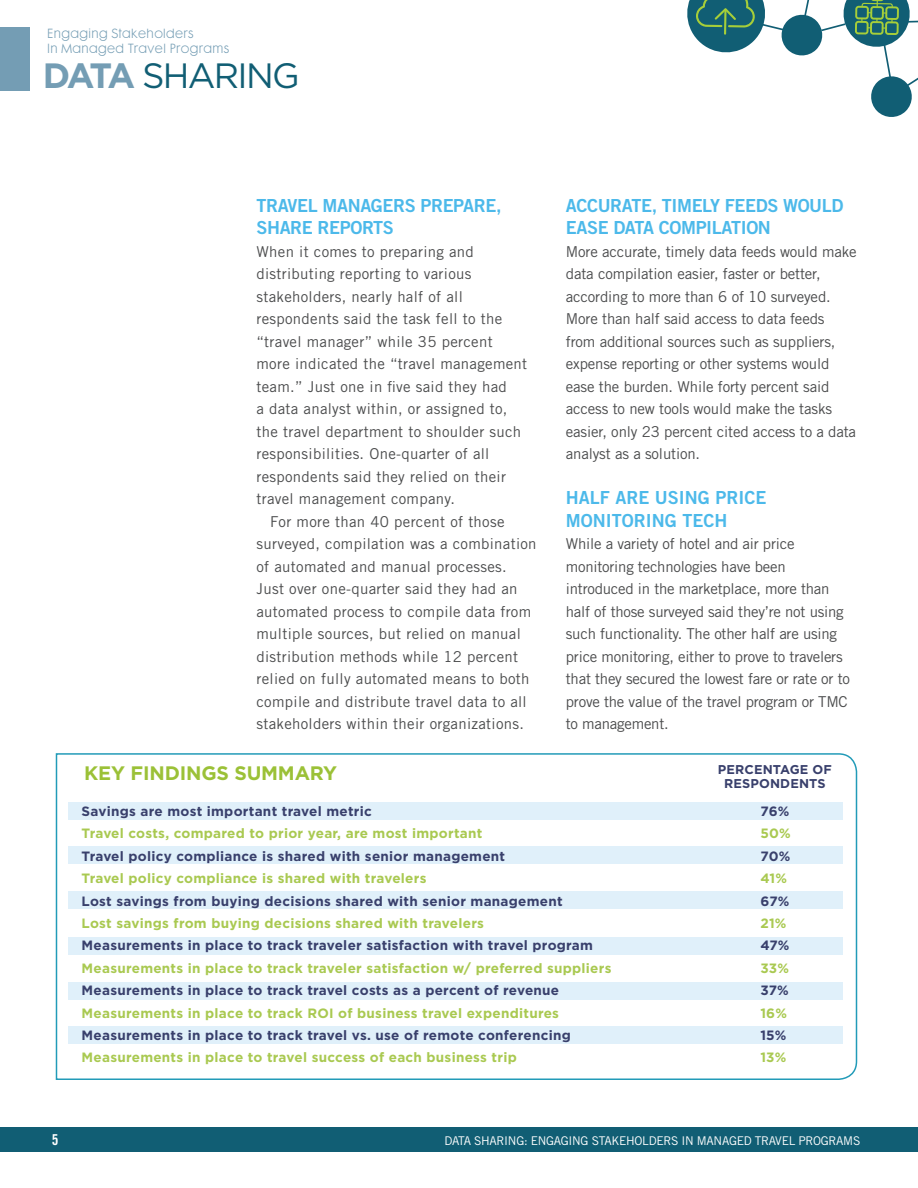
<style>
.page{position:relative;width:918px;height:1188px;background:#fff}
.page>*{position:absolute;margin:0;border:0;box-sizing:border-box;transform-origin:0 0}
.t1{font:35.1px "Gotham";letter-spacing:-.05em;color:#115e74}
.body_copy_NO_INDENT{font:700 19.5px "Gotham";letter-spacing:-.01em;color:#9bc137}
.subhead{font:18px/22.5px "Trade Gothic LT Std Bd 2";letter-spacing:-.02em;color:#4cb9ea}
.subhead-2{font:18px/22.5px "Trade Gothic LT Std Bd 2";color:#4cb9ea}
.body_copy_NO_INDENT-2{font:15px/22.5px "Trade Gothic LT Std";letter-spacing:-.01em;color:#4b4c4d}
.body_copy_NO_INDENT-3{font:15px/22.5px "Trade Gothic LT Std";letter-spacing:.02em;color:#4b4c4d}
.body_copy_INDENT{font:15px/22.5px "Trade Gothic LT Std";letter-spacing:.02em;color:#4b4c4d}
.t2{font:15px "Trade Gothic LT Std Bd Cn 20";color:#fff}
.body_copy_NO_INDENT-4{font:700 13.5px "Gotham";letter-spacing:.02em;color:#39406c}
.body_copy_NO_INDENT-5{font:700 13.5px "Gotham";letter-spacing:.02em;color:#a9c951}
.body_copy_NO_INDENT-6{font:700 12.75px/13.5px "Gotham";letter-spacing:.01em;color:#39406c;text-align:center}
.t3{font:12.15px/14.4px "Futura Maxi CG Light";letter-spacing:.03em;color:#749db4}
.t4{font:12px "Trade Gothic LT Std";letter-spacing:-.025em;color:#fff}
.s1{font-weight:700;color:#749db4}
</style>
<div class="page">
<div style="left:0;top:1127px;width:918px;height:25px;background:#115e74"></div>
<div style="left:0;top:27px;width:30px;height:64px;background:#749db4"></div>
<svg style="left:687px;top:0;width:231px;height:117px"></svg>
<svg style="left:55px;top:753px;width:803px;height:327px"></svg>
<div style="left:68px;top:802px;width:775px;height:18px;background:#e0f0fa"></div>
<div style="left:68px;top:847px;width:775px;height:17px;background:#e0f0fa"></div>
<div style="left:68px;top:891px;width:775px;height:18px;background:#e0f0fa"></div>
<div style="left:68px;top:937px;width:775px;height:18px;background:#e0f0fa"></div>
<div style="left:68px;top:982px;width:775px;height:17px;background:#e0f0fa"></div>
<div style="left:68px;top:1027px;width:775px;height:17px;background:#e0f0fa"></div>
<p class="t3" style="left:47px;top:27px;width:184px">Engaging Stakeholders<br>In Managed Travel Programs</p>
<h1 class="t1" style="left:43px;top:53px;width:258px"><span class="s1">DATA</span> SHARING</h1>
<p class="subhead" style="left:256px;top:194px;width:247px">TRAVEL MANAGERS PREPARE,<br>SHARE REPORTS</p>
<p class="body_copy_NO_INDENT-3" style="left:256px;top:240px;width:272px">When it comes to preparing and distributing reporting to various stakeholders, nearly half of all respondents said the task fell to the “travel manager” while 35 percent more indicated the “travel management team.” Just one in five said they had<br>a data analyst within, or assigned to, the travel department to shoulder such responsibilities. One-quarter of all respondents said they relied on their travel management company.</p>
<p class="body_copy_INDENT" style="left:256px;top:510px;width:282px;text-indent:14px">For more than 40 percent of those surveyed, compilation was a combination of automated and manual processes.<br>Just over one-quarter said they had an automated process to compile data from multiple sources, but relied on manual distribution methods while 12 percent relied on fully automated means to both compile and distribute travel data to all stakeholders within their organizations.</p>
<p class="body_copy_NO_INDENT" style="left:84px;top:760px;width:255px">KEY FINDINGS SUMMARY</p>
<p class="subhead" style="left:566px;top:194px;width:279px">ACCURATE, TIMELY FEEDS WOULD<br>EASE DATA COMPILATION</p>
<p class="body_copy_NO_INDENT-2" style="left:566px;top:240px;width:292px">More accurate, timely data feeds would make data compilation easier, faster or better, according to more than 6 of 10 surveyed.<br>More than half said access to data feeds from additional sources such as suppliers, expense reporting or other systems would ease the burden. While forty percent said access to new tools would make the tasks easier, only 23 percent cited access to a data analyst as a solution.</p>
<p class="subhead-2" style="left:566px;top:486px;width:202px">HALF ARE USING PRICE<br>MONITORING TECH</p>
<p class="body_copy_NO_INDENT-2" style="left:566px;top:532px;width:286px">While a variety of hotel and air price monitoring technologies have been introduced in the marketplace, more than half of those surveyed said they’re not using such functionality. The other half are using price monitoring, either to prove to travelers that they secured the lowest fare or rate or to prove the value of the travel program or TMC to management.</p>
<p class="body_copy_NO_INDENT-6" style="left:718px;top:763px;width:116px">PERCENTAGE OF<br>RESPONDENTS</p>
<p class="body_copy_NO_INDENT-4" style="left:82px;top:802px;width:292px">Savings are most important travel metric</p>
<p class="body_copy_NO_INDENT-5" style="left:82px;top:825px;width:402px">Travel costs, compared to prior year, are most important</p>
<p class="body_copy_NO_INDENT-4" style="left:82px;top:847px;width:425px">Travel policy compliance is shared with senior management</p>
<p class="body_copy_NO_INDENT-5" style="left:82px;top:869px;width:346px">Travel policy compliance is shared with travelers</p>
<p class="body_copy_NO_INDENT-4" style="left:82px;top:892px;width:483px">Lost savings from buying decisions shared with senior management</p>
<p class="body_copy_NO_INDENT-5" style="left:82px;top:914px;width:404px">Lost savings from buying decisions shared with travelers</p>
<p class="body_copy_NO_INDENT-4" style="left:82px;top:937px;width:513px">Measurements in place to track traveler satisfaction with travel program</p>
<p class="body_copy_NO_INDENT-5" style="left:82px;top:959px;width:531px">Measurements in place to track traveler satisfaction w/ preferred suppliers</p>
<p class="body_copy_NO_INDENT-4" style="left:82px;top:981px;width:479px">Measurements in place to track travel costs as a percent of revenue</p>
<p class="body_copy_NO_INDENT-5" style="left:82px;top:1004px;width:479px">Measurements in place to track ROI of business travel expenditures</p>
<p class="body_copy_NO_INDENT-4" style="left:82px;top:1026px;width:491px">Measurements in place to track travel vs. use of remote conferencing</p>
<p class="body_copy_NO_INDENT-5" style="left:82px;top:1049px;width:437px">Measurements in place to travel success of each business trip</p>
<p class="body_copy_NO_INDENT-4" style="left:760px;top:802px;width:30px">76%</p>
<p class="body_copy_NO_INDENT-5" style="left:760px;top:825px;width:32px">50%</p>
<p class="body_copy_NO_INDENT-4" style="left:760px;top:847px;width:31px">70%</p>
<p class="body_copy_NO_INDENT-5" style="left:760px;top:869px;width:28px">41%</p>
<p class="body_copy_NO_INDENT-4" style="left:760px;top:892px;width:30px">67%</p>
<p class="body_copy_NO_INDENT-5" style="left:760px;top:914px;width:27px">21%</p>
<p class="body_copy_NO_INDENT-4" style="left:760px;top:937px;width:31px">47%</p>
<p class="body_copy_NO_INDENT-5" style="left:760px;top:959px;width:30px">33%</p>
<p class="body_copy_NO_INDENT-4" style="left:760px;top:981px;width:30px">37%</p>
<p class="body_copy_NO_INDENT-5" style="left:760px;top:1004px;width:28px">16%</p>
<p class="body_copy_NO_INDENT-4" style="left:760px;top:1026px;width:28px">15%</p>
<p class="body_copy_NO_INDENT-5" style="left:760px;top:1049px;width:27px">13%</p>
<p class="t2" style="left:52px;top:1130px;width:8px">5</p>
<p class="t4" style="left:444px;top:1133px;width:417px">DATA SHARING: ENGAGING STAKEHOLDERS IN MANAGED TRAVEL PROGRAMS</p>
</div>
